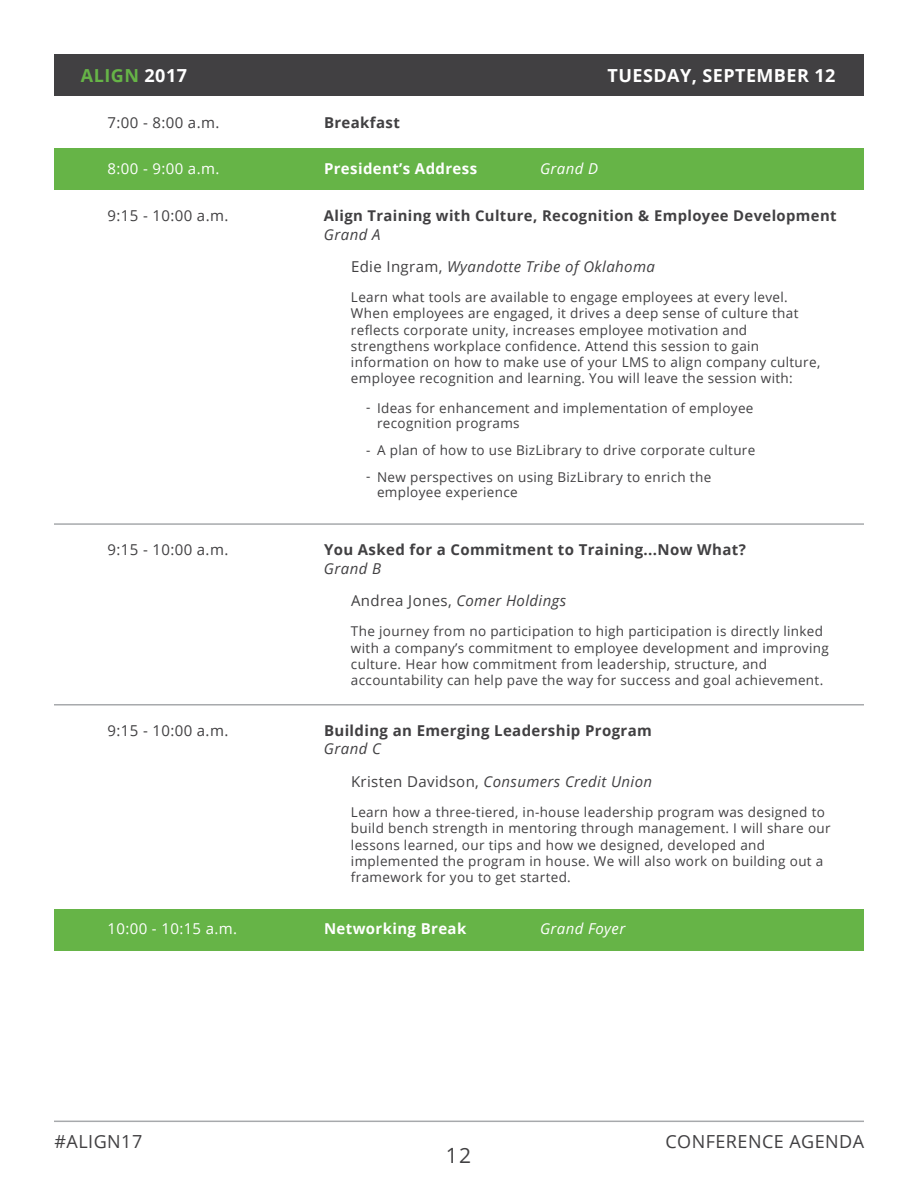
<style>
.page{position:relative;width:918px;height:1188px;background:#fff}
.page>*{position:absolute;margin:0;border:0;box-sizing:border-box;transform-origin:0 0}
.t1{font:21px "Open Sans";color:#414042}
.t2{font:18px "Open Sans";letter-spacing:.025em;color:#414042}
.t3{font:700 18px "Open Sans";letter-spacing:.025em;color:#fff}
.t4{font:700 18px "Open Sans";letter-spacing:.025em;color:#66b447}
.t5{font:italic 15px "Open Sans";letter-spacing:.025em;color:#414042}
.t6{font:700 15px "Open Sans";letter-spacing:.025em;color:#414042}
.t7{font:15px "Open Sans";letter-spacing:.025em;color:#414042}
.t8{font:700 15px "Open Sans";letter-spacing:.025em;color:#fff}
.t9{font:15px "Open Sans";letter-spacing:.025em;color:#fff}
.t10{font:italic 15px "Open Sans";letter-spacing:.025em;color:#fff}
.t11{font:700 14.85px "Open Sans";letter-spacing:.025em;color:#414042}
.t12{font:13.5px/16.2px "Open Sans";letter-spacing:.025em;color:#414042}
.s1{color:#fff}
.s2{font-style:normal}
</style>
<div class="page">
<div style="left:54px;top:148px;width:810px;height:42px;background:#66b447"></div>
<div style="left:54px;top:54px;width:810px;height:42px;background:#414042"></div>
<hr style="left:54px;top:523px;width:810px;height:2px;background:#a7a9ac">
<hr style="left:54px;top:704px;width:810px;height:2px;background:#a7a9ac">
<div style="left:54px;top:909px;width:810px;height:42px;background:#66b447"></div>
<hr style="left:54px;top:1121px;width:810px;height:1px;background:#a7a9ac">
<h2 class="t4" style="left:81px;top:62px;width:108px">ALIGN <span class="s1">2017</span></h2>
<h2 class="t3" style="left:608px;top:62px;width:229px">TUESDAY, SEPTEMBER 12</h2>
<p class="t7" style="left:107px;top:112px;width:113px">7:00 - 8:00 a.m.</p>
<p class="t6" style="left:324px;top:112px;width:77px">Breakfast</p>
<p class="t9" style="left:107px;top:158px;width:113px">8:00 - 9:00 a.m.</p>
<p class="t8" style="left:324px;top:158px;width:155px">President’s Address</p>
<p class="t10" style="left:540px;top:158px;width:60px">Grand D</p>
<p class="t7" style="left:108px;top:205px;width:122px">9:15 - 10:00 a.m.</p>
<p class="t11" style="left:324px;top:205px;width:514px">Align Training with Culture, Recognition &amp; Employee Development</p>
<p class="t5" style="left:351px;top:256px;width:306px"><span class="s2">Edie Ingram,</span> Wyandotte Tribe of Oklahoma</p>
<p class="t12" style="left:351px;top:289px;width:471px">Learn what tools are available to engage employees at every level.<br>When employees are engaged, it drives a deep sense of culture that reflects corporate unity, increases employee motivation and strengthens workplace confidence. Attend this session to gain information on how to make use of your LMS to align company culture, employee recognition and learning. You will leave the session with:</p>
<p class="t5" style="left:324px;top:224px;width:58px">Grand A</p>
<p class="t12" style="left:377px;top:401px;width:378px;line-height:15px">Ideas for enhancement and implementation of employee recognition programs</p>
<p class="t12" style="left:377px;top:437px;width:380px;line-height:27px">A plan of how to use BizLibrary to drive corporate culture<br>New perspectives on using BizLibrary to enrich the</p>
<p class="t12" style="left:377px;top:484px;width:142px">employee experience</p>
<p class="t12" style="left:366px;top:399px;width:6px">-</p>
<p class="t12" style="left:366px;top:437px;width:6px;line-height:26px">- -</p>
<p class="t7" style="left:107px;top:539px;width:122px">9:15 - 10:00 a.m.</p>
<p class="t6" style="left:324px;top:539px;width:423px">You Asked for a Commitment to Training...Now What?</p>
<p class="t5" style="left:351px;top:590px;width:217px"><span class="s2">Andrea Jones,</span> Comer Holdings</p>
<p class="t12" style="left:351px;top:623px;width:479px">The journey from no participation to high participation is directly linked with a company’s commitment to employee development and improving culture. Hear how commitment from leadership, structure, and accountability can help pave the way for success and goal achievement.</p>
<p class="t5" style="left:324px;top:558px;width:58px">Grand B</p>
<p class="t7" style="left:107px;top:720px;width:122px">9:15 - 10:00 a.m.</p>
<p class="t6" style="left:324px;top:720px;width:329px">Building an Emerging Leadership Program</p>
<p class="t5" style="left:351px;top:771px;width:303px"><span class="s2">Kristen Davidson,</span> Consumers Credit Union</p>
<p class="t12" style="left:351px;top:804px;width:481px">Learn how a three-tiered, in-house leadership program was designed to build bench strength in mentoring through management. I will share our lessons learned, our tips and how we designed, developed and implemented the program in house. We will also work on building out a framework for you to get started.</p>
<p class="t5" style="left:324px;top:739px;width:58px">Grand C</p>
<p class="t9" style="left:107px;top:918px;width:131px">10:00 - 10:15 a.m.</p>
<p class="t8" style="left:324px;top:918px;width:144px">Networking Break</p>
<p class="t10" style="left:540px;top:918px;width:87px">Grand Foyer</p>
<h2 class="t2" style="left:55px;top:1129px;width:89px">#ALIGN17</h2>
<h2 class="t2" style="left:665px;top:1129px;width:200px">CONFERENCE AGENDA</h2>
<h1 class="t1" style="left:446px;top:1141px;width:27px">12</h1>
</div>
